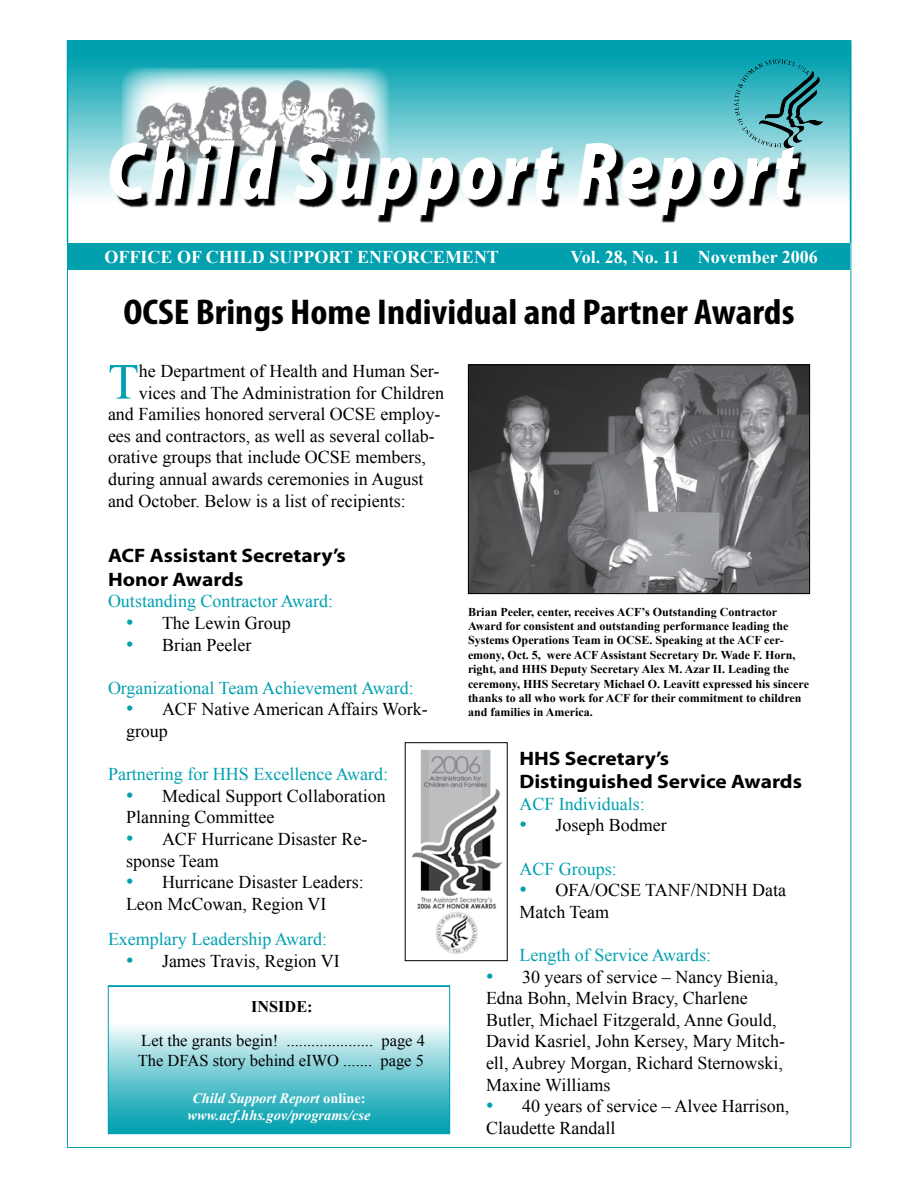
<style>
.page{position:relative;width:918px;height:1188px;background:#fff}
.page>*{position:absolute;margin:0;border:0;box-sizing:border-box;transform-origin:0 0}
.t1{font:italic 900 82.35px "Myriad Pro";letter-spacing:.06em;color:#fff;scale:.8 1}
.t2{font:50.55px "Times New Roman";color:#00a0af}
.t3{font:700 condensed 36px "Myriad Pro";color:#000;scale:1.1 1}
.t4{font:21px/43.2px "Times New Roman";color:#00a0af}
.t5{font:700 19.5px/23.4px "Myriad Pro";color:#000;scale:1.1 1}
.t6{font:18px/21.6px "Times New Roman";color:#000}
.t7{font:18px "Times New Roman";color:#00a0af}
.t8{font:700 18px "Times New Roman";color:#fff}
.t9{font:16.5px/19.8px "Times New Roman";color:#000}
.t10{font:700 16.35px "Times New Roman";color:#000}
.t11{font:italic 700 14.4px/17.2px "Times New Roman";color:#fff;text-align:center}
.t12{font:700 12px/14.4px "Times New Roman";color:#000}
.s1{font-style:normal}
</style>
<div class="page">
<svg style="left:110px;top:1026px;width:338px;height:106px;background:#6ec9d1"></svg>
<div style="left:108px;top:985px;width:342px;height:149px;border:1px solid #00a0af"></div>
<hr style="left:67px;top:40px;width:1px;height:1108px;background:#00a0af">
<hr style="left:850px;top:40px;width:1px;height:1108px;background:#00a0af">
<hr style="left:68px;top:1147px;width:782px;height:1px;background:#00a0af">
<div style="left:68px;top:230px;width:782px;height:40px;background:#00a0af"></div>
<svg style="left:68px;top:40px;width:782px;height:203px;background:#68c5cd"></svg>
<img style="left:768px;top:59px;width:24px;height:6px">
<hr style="left:108px;top:986px;width:342px;height:1px;background:#00a0af">
<img style="left:122px;top:68px;width:267px;height:76px">
<svg style="left:113px;top:144px;width:694px;height:79px"></svg>
<img style="left:412px;top:749px;width:91px;height:205px">
<div style="left:405px;top:742px;width:102px;height:219px;border:1px solid #000"></div>
<img style="left:470px;top:366px;width:338px;height:226px">
<div style="left:468px;top:364px;width:342px;height:230px;border:1px solid #000"></div>
<h1 class="t1" style="left:106px;top:116px;width:866px">Child Support Report</h1>
<p class="t8" style="left:105px;top:244px;width:396px">OFFICE OF CHILD SUPPORT ENFORCEMENT</p>
<p class="t8" style="left:570px;top:244px;width:249px">Vol. 28, No. 11 November 2006</p>
<h3 class="t3" style="left:123px;top:290px;width:612px">OCSE Brings Home Individual and Partner Awards</h3>
<h2 class="t2" style="left:108px;top:348px;width:32px">T</h2>
<p class="t6" style="left:139px;top:360px;width:302px">he Department of Health and Human Ser-</p>
<p class="t6" style="left:139px;top:381px;width:307px">vices and The Administration for Children</p>
<p class="t6" style="left:108px;top:403px;width:334px">and Families honored serveral OCSE employ-</p>
<p class="t6" style="left:108px;top:425px;width:328px">ees and contractors, as well as several collab-</p>
<p class="t6" style="left:108px;top:446px;width:319px">orative groups that include OCSE members,</p>
<p class="t6" style="left:108px;top:468px;width:317px">during annual awards ceremonies in August</p>
<p class="t6" style="left:108px;top:489px;width:299px">and October. Below is a list of recipients:</p>
<p class="t5" style="left:108px;top:543px;width:218px">ACF Assistant Secretary’s<br>Honor Awards</p>
<p class="t7" style="left:108px;top:589px;width:227px">Outstanding Contractor Award:</p>
<p class="t6" style="left:162px;top:612px;width:130px">The Lewin Group<br>Brian Peeler</p>
<p class="t7" style="left:108px;top:676px;width:307px">Organizational Team Achievement Award:</p>
<p class="t6" style="left:126px;top:698px;width:303px;text-indent:36px">ACF Native American Affairs Work&shy;group</p>
<p class="t7" style="left:108px;top:762px;width:282px">Partnering for HHS Excellence Award:</p>
<p class="t6" style="left:126px;top:785px;width:261px;text-indent:36px">Medical Support Collaboration<br>Planning Committee</p>
<p class="t6" style="left:126px;top:828px;width:243px;text-indent:36px">ACF Hurricane Disaster Re&shy;sponse Team</p>
<p class="t6" style="left:126px;top:871px;width:239px;text-indent:36px">Hurricane Disaster Leaders:<br>Leon McCowan, Region VI</p>
<p class="t7" style="left:108px;top:927px;width:221px">Exemplary Leadership Award:</p>
<p class="t6" style="left:162px;top:950px;width:179px">James Travis, Region VI</p>
<p class="t12" style="left:468px;top:604px;width:343px">Brian Peeler, center, receives ACF’s Outstanding Contractor Award for consistent and outstanding performance leading the Systems Operations Team in OCSE. Speaking at the ACF cer&shy;emony, Oct. 5, were ACF Assistant Secretary Dr. Wade F. Horn, right, and HHS Deputy Secretary Alex M. Azar II. Leading the ceremony, HHS Secretary Michael O. Leavitt expressed his sincere thanks to all who work for ACF for their commitment to children and families in America.</p>
<p class="t4" style="left:126px;top:611px;width:9px;line-height:21.6px">• •</p>
<p class="t4" style="left:126px;top:686px;width:9px">•</p>
<p class="t5" style="left:519px;top:746px;width:258px">HHS Secretary’s<br>Distinguished Service Awards</p>
<p class="t7" style="left:519px;top:792px;width:127px">ACF Individuals:</p>
<p class="t6" style="left:555px;top:814px;width:113px">Joseph Bodmer</p>
<p class="t7" style="left:519px;top:857px;width:99px">ACF Groups:</p>
<p class="t6" style="left:519px;top:879px;width:268px;text-indent:36px">OFA/OCSE TANF/NDNH Data<br>Match Team</p>
<p class="t7" style="left:519px;top:943px;width:193px">Length of Service Awards:</p>
<p class="t6" style="left:486px;top:966px;width:301px;text-indent:36px">30 years of service – Nancy Bienia, Edna Bohn, Melvin Bracy, Charlene Butler, Michael Fitzgerald, Anne Gould, David Kasriel, John Kersey, Mary Mitch&shy;ell, Aubrey Morgan, Richard Sternowski, Maxine Williams</p>
<p class="t6" style="left:486px;top:1095px;width:305px;text-indent:36px">40 years of service – Alvee Harrison,<br>Claudette Randall</p>
<p class="t4" style="left:126px;top:773px;width:9px;text-align:justify">• • •</p>
<p class="t4" style="left:519px;top:803px;width:9px">•</p>
<p class="t4" style="left:519px;top:867px;width:9px">•</p>
<p class="t4" style="left:126px;top:938px;width:9px">•</p>
<p class="t4" style="left:486px;top:954px;width:9px">•</p>
<p class="t10" style="left:251px;top:995px;width:63px">INSIDE:</p>
<p class="t9" style="left:138px;top:1030px;width:289px">Let the grants begin! ..................... page 4<br>The DFAS story behind eIWO ....... page 5</p>
<p class="t11" style="left:187px;top:1089px;width:185px">Child Support Report <span class="s1">online: </span>www.acf.hhs.gov/programs/cse</p>
<p class="t4" style="left:486px;top:1083px;width:9px">•</p>
</div>
